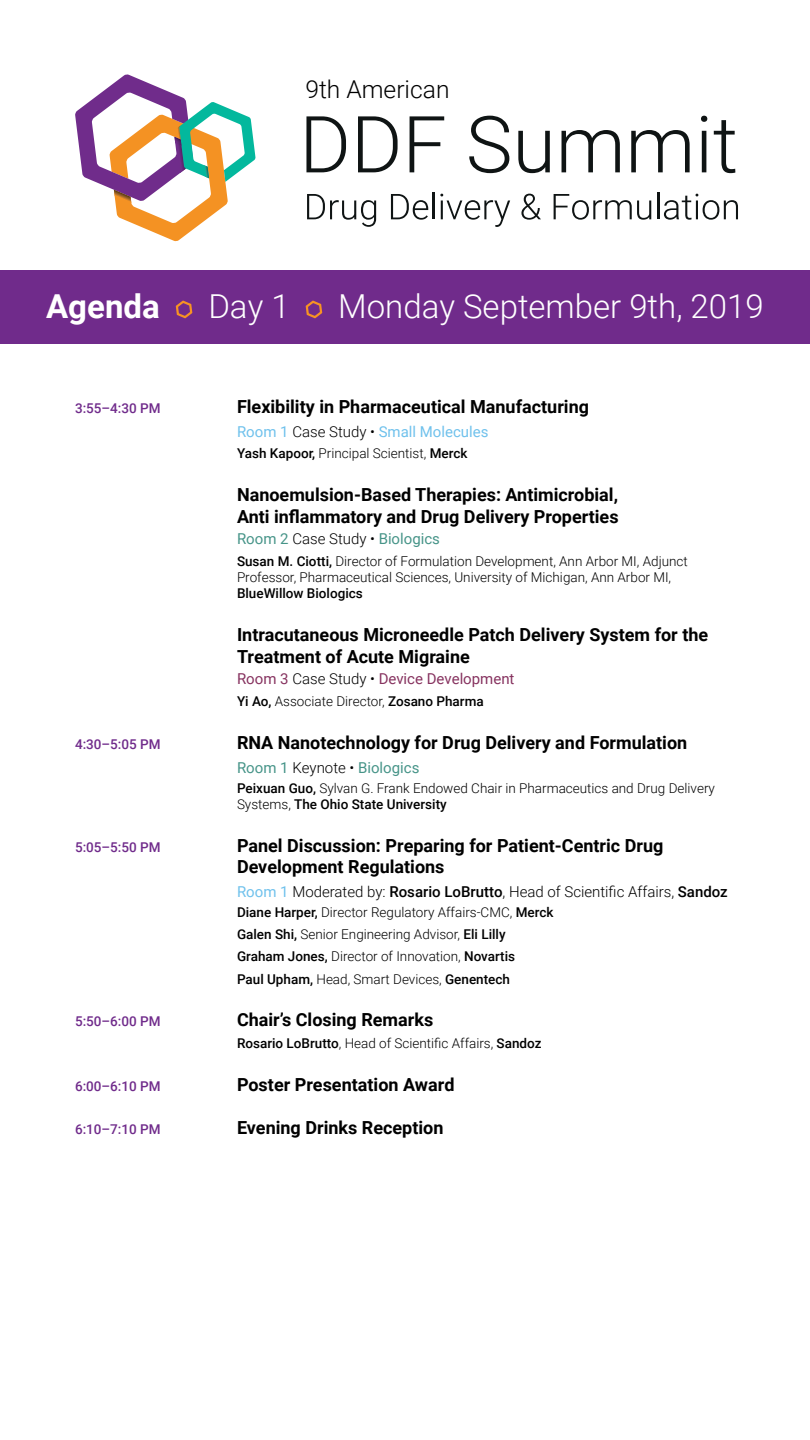
<style>
.page{position:relative;width:810px;height:1440px;background:#fff}
.page>*{position:absolute;margin:0;border:0;box-sizing:border-box;transform-origin:0 0}
.t1{font:300 33px "Roboto";color:#fff}
.t2{font:700 33px "Roboto";color:#fff}
.t3{font:300 24.6px "Roboto";color:#000}
.t4{font:700 18px/21.6px "Roboto";color:#000}
.t5{font:300 15px "Roboto";color:#000}
.t6{font:15px "Roboto";color:#469488}
.t7{font:15px "Roboto";color:#86325f}
.t8{font:15px "Roboto";color:#6fc1ec}
.t9{font:300 13.5px/22.2px "Roboto";color:#000}
.t10{font:500 13.5px "Roboto";color:#702b8b}
.t11{font:500 13.5px "Roboto";color:#000}
.s1{font-weight:300;color:#000}
.s2{font-weight:500}
.s3{font-weight:400;color:#6fc1ec}
</style>
<div class="page">
<svg style="left:306px;top:116px;width:40px;height:56px"></svg>
<svg style="left:358px;top:116px;width:40px;height:56px"></svg>
<svg style="left:410px;top:116px;width:34px;height:56px"></svg>
<svg style="left:469px;top:116px;width:40px;height:57px"></svg>
<svg style="left:518px;top:131px;width:32px;height:42px"></svg>
<svg style="left:562px;top:130px;width:58px;height:42px"></svg>
<svg style="left:631px;top:130px;width:59px;height:42px"></svg>
<svg style="left:701px;top:116px;width:6px;height:56px"></svg>
<svg style="left:714px;top:120px;width:21px;height:53px"></svg>
<svg style="left:307px;top:194px;width:69px;height:33px"></svg>
<svg style="left:391px;top:194px;width:37px;height:26px"></svg>
<hr style="left:433px;top:193px;width:2px;height:26px;background:#0f1414">
<svg style="left:440px;top:194px;width:70px;height:33px"></svg>
<svg style="left:521px;top:194px;width:20px;height:26px"></svg>
<svg style="left:554px;top:194px;width:97px;height:26px"></svg>
<hr style="left:657px;top:193px;width:2px;height:26px;background:#0f1414">
<svg style="left:664px;top:194px;width:74px;height:26px"></svg>
<svg style="left:75px;top:74px;width:181px;height:167px"></svg>
<div style="left:0;top:270px;width:810px;height:74px;background:#702b8b"></div>
<svg style="left:176px;top:301px;width:16px;height:17px"></svg>
<svg style="left:306px;top:301px;width:16px;height:17px"></svg>
<h2 class="t3" style="left:305px;top:72px;width:146px">9th American</h2>
<h1 class="t2" style="left:46px;top:283px;width:115px">Agenda</h1>
<h1 class="t1" style="left:208px;top:283px;width:83px">Day 1</h1>
<h1 class="t1" style="left:338px;top:283px;width:427px">Monday September 9th, 2019</h1>
<p class="t10" style="left:75px;top:398px;width:87px">3:55–4:30 PM</p>
<h3 class="t4" style="left:237px;top:395px;width:354px">Flexibility in Pharmaceutical Manufacturing</h3>
<p class="t8" style="left:237px;top:421px;width:253px">Room 1 <span class="s1">Case Study •</span> Small Molecules</p>
<p class="t9" style="left:237px;top:442px;width:232px"><span class="s2">Yash Kapoor,</span> Principal Scientist, <span class="s2">Merck</span></p>
<h3 class="t4" style="left:237px;top:483px;width:383px">Nanoemulsion-Based Therapies: Antimicrobial,<br>Anti inflammatory and Drug Delivery Properties</h3>
<p class="t6" style="left:237px;top:528px;width:205px">Room 2 <span class="s1">Case Study •</span> Biologics</p>
<p class="t9" style="left:237px;top:553px;width:452px;line-height:16.2px"><span class="s2">Susan M. Ciotti,</span> Director of Formulation Development, Ann Arbor MI, Adjunct<br>Professor, Pharmaceutical Sciences, University of Michigan, Ann Arbor MI,</p>
<p class="t11" style="left:237px;top:584px;width:127px">BlueWillow Biologics</p>
<h3 class="t4" style="left:237px;top:623px;width:473px">Intracutaneous Microneedle Patch Delivery System for the<br>Treatment of Acute Migraine</h3>
<p class="t7" style="left:237px;top:669px;width:279px">Room 3 <span class="s1">Case Study •</span> Device Development</p>
<p class="t9" style="left:237px;top:690px;width:248px"><span class="s2">Yi Ao,</span> Associate Director, <span class="s2">Zosano Pharma</span></p>
<p class="t10" style="left:75px;top:735px;width:87px">4:30–5:05 PM</p>
<h3 class="t4" style="left:237px;top:731px;width:452px">RNA Nanotechnology for Drug Delivery and Formulation</h3>
<p class="t6" style="left:237px;top:757px;width:184px">Room 1 <span class="s1">Keynote •</span> Biologics</p>
<p class="t9" style="left:237px;top:779px;width:479px;line-height:16.2px"><span class="s2">Peixuan Guo,</span> Sylvan G. Frank Endowed Chair in Pharmaceutics and Drug Delivery<br>Systems, <span class="s2">The Ohio State University</span></p>
<p class="t10" style="left:75px;top:837px;width:87px">5:05–5:50 PM</p>
<h3 class="t4" style="left:237px;top:834px;width:428px">Panel Discussion: Preparing for Patient-Centric Drug<br>Development Regulations</h3>
<p class="t5" style="left:237px;top:881px;width:492px"><span class="s3">Room 1</span> Moderated by: <span class="s2">Rosario LoBrutto</span>, Head of Scientific Affairs, <span class="s2">Sandoz</span></p>
<p class="t9" style="left:237px;top:901px;width:318px"><span class="s2">Diane Harper,</span> Director Regulatory Affairs-CMC, <span class="s2">Merck Galen Shi,</span> Senior Engineering Advisor, <span class="s2">Eli Lilly Graham Jones,</span> Director of Innovation, <span class="s2">Novartis<br>Paul Upham,</span> Head, Smart Devices, <span class="s2">Genentech</span></p>
<p class="t10" style="left:75px;top:1012px;width:87px">5:50–6:00 PM</p>
<h3 class="t4" style="left:237px;top:1008px;width:198px">Chair’s Closing Remarks</h3>
<p class="t9" style="left:237px;top:1032px;width:306px"><span class="s2">Rosario LoBrutto</span>, Head of Scientific Affairs, <span class="s2">Sandoz</span></p>
<p class="t10" style="left:75px;top:1077px;width:87px">6:00–6:10 PM</p>
<h3 class="t4" style="left:237px;top:1073px;width:219px">Poster Presentation Award</h3>
<p class="t10" style="left:75px;top:1119px;width:87px">6:10–7:10 PM</p>
<h3 class="t4" style="left:237px;top:1116px;width:208px">Evening Drinks Reception</h3>
</div>
